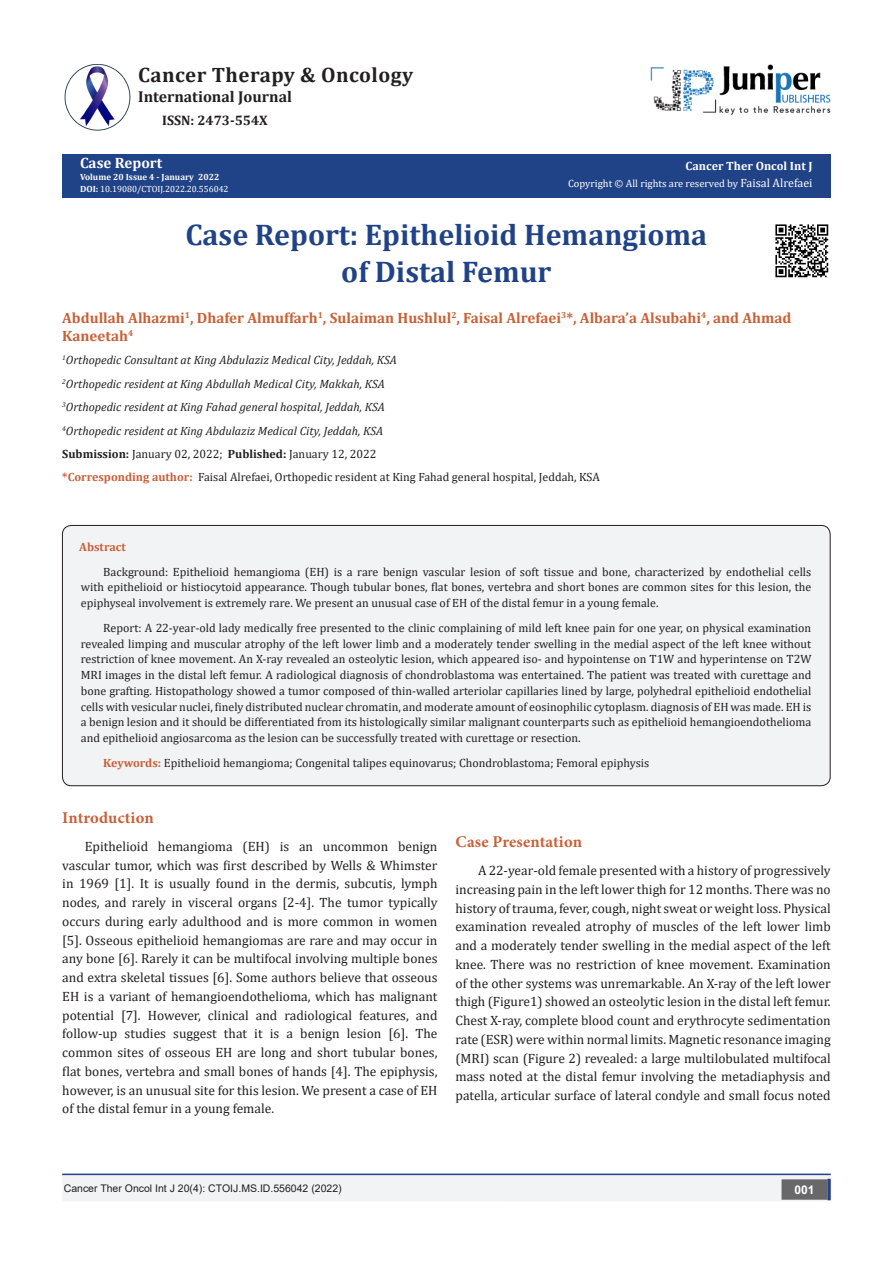
<style>
.page{position:relative;width:893px;height:1263px;background:#fff}
.page>*{position:absolute;margin:0;border:0;box-sizing:border-box;transform-origin:0 0}
.t1{font:700 30px/37.5px "Cambria";color:#204287;text-align:center}
.t2{font:700 20.85px "Cambria";letter-spacing:.02em;color:#231f20}
.t3{font:700 16.5px "Minion Pro";letter-spacing:.005em;color:#ca5f37}
.t4{font:700 15.75px "Cambria";color:#231f20}
.t5{font:700 15px/18px "Cambria";color:#ca6035}
.t6{font:700 15px "Cambria";color:#fff}
.t7{font:700 13.8px "Cambria";color:#231f20}
.t8{font:13.5px/18.8px "Cambria";color:#231f20;text-align:justify}
.t9{font:12px/15.8px "Cambria";color:#231f20;text-align:justify}
.t10{font:italic 12px "Cambria";color:#231f20}
.t11{font:700 12px "Cambria";color:#fffefc}
.t12{font:700 12px "Cambria";color:#ca5f37}
.t13{font:700 12px "Arial";color:#fff}
.t14{font:10.5px "Arial";color:#231f20}
.t15{font:10.5px "Cambria";color:#fffefc}
.t16{font:9px "Cambria";color:#fff}
.t17{font:700 9px "Cambria";color:#fcfcfc}
.s1{font-weight:700;color:#fcfcfc}
.s2{font-weight:700}
.s3{font-size:12px}
.s4{font-weight:700;color:#ca5f37}
</style>
<div class="page">
<div style="left:62px;top:154px;width:768px;height:44px;background:#204287"></div>
<div style="left:63px;top:1175px;width:493px;height:26px;background:#f2f3f4"></div>
<div style="left:62px;top:1174px;width:495px;height:27px;border:2px solid #f2f3f4"></div>
<div style="left:502px;top:1174px;width:329px;height:27px;background:#f2f3f4;border:2px solid #f2f3f4"></div>
<div style="left:782px;top:1180px;width:45px;height:19px;background:#68676a"></div>
<div style="left:781px;top:1179px;width:46px;height:21px;border:2px solid #68676a"></div>
<svg style="left:827px;top:1179px;width:4px;height:21px"></svg>
<img style="left:651px;top:64px;width:180px;height:51px">
<img style="left:64px;top:64px;width:66px;height:66px">
<hr style="left:62px;top:1173px;width:769px;height:2px;background:#253f8e">
<img style="left:775px;top:224px;width:54px;height:54px">
<div style="left:62px;top:525px;width:768px;height:261px;background:#f2f3f4;border-radius:9px"></div>
<div style="left:62px;top:525px;width:768px;height:261px;border:1px solid #231f20;border-radius:9px"></div>
<p class="t2" style="left:138px;top:60px;width:276px">Cancer Therapy &amp; Oncology</p>
<p class="t4" style="left:138px;top:86px;width:155px">International Journal</p>
<p class="t7" style="left:162px;top:110px;width:107px">ISSN: 2473-554X</p>
<p class="t6" style="left:80px;top:152px;width:84px">Case Report</p>
<p class="t17" style="left:80px;top:171px;width:141px">Volume 20 Issue 4 - January 2022</p>
<p class="t16" style="left:80px;top:184px;width:150px"><span class="s1">DOI</span><span class="s2">:</span> 10.19080/CTOIJ.2022.20.556042</p>
<p class="t11" style="left:686px;top:157px;width:128px">Cancer Ther Oncol Int J</p>
<p class="t15" style="left:568px;top:178px;width:246px">Copyright © All rights are reserved by <span class="s3">Faisal Alrefaei</span></p>
<p class="t1" style="left:185px;top:215px;width:523px">Case Report: Epithelioid Hemangioma of Distal Femur</p>
<p class="t5" style="left:62px;top:308px;width:731px">Abdullah Alhazmi<sup>1</sup>, Dhafer Almuffarh<sup>1</sup>, Sulaiman Hushlul<sup>2</sup>, Faisal Alrefaei<sup>3</sup>*, Albara’a Alsubahi<sup>4</sup>, and Ahmad<br>Kaneetah<sup>4</sup></p>
<p class="t10" style="left:62px;top:352px;width:336px"><sup>1</sup>Orthopedic Consultant at King Abdulaziz Medical City, Jeddah, KSA</p>
<p class="t10" style="left:62px;top:375px;width:324px"><sup>2</sup>Orthopedic resident at King Abdullah Medical City, Makkah, KSA</p>
<p class="t10" style="left:62px;top:399px;width:324px"><sup>3</sup>Orthopedic resident at King Fahad general hospital, Jeddah, KSA</p>
<p class="t10" style="left:62px;top:422px;width:322px"><sup>4</sup>Orthopedic resident at King Abdulaziz Medical City, Jeddah, KSA</p>
<p class="t9" style="left:62px;top:446px;width:316px"><span class="s2">Submission:</span> January 02, 2022; <span class="s2">Published:</span> January 12, 2022</p>
<p class="t9" style="left:62px;top:469px;width:539px"><span class="s4">*Corresponding author:</span> Faisal Alrefaei, Orthopedic resident at King Fahad general hospital, Jeddah, KSA</p>
<p class="t12" style="left:79px;top:538px;width:48px">Abstract</p>
<p class="t9" style="left:81px;top:564px;width:732px;text-indent:22px">Background: Epithelioid hemangioma (EH) is a rare benign vascular lesion of soft tissue and bone, characterized by endothelial cells with epithelioid or histiocytoid appearance. Though tubular bones, flat bones, vertebra and short bones are common sites for this lesion, the epiphyseal involvement is extremely rare. We present an unusual case of EH of the distal femur in a young female.</p>
<p class="t9" style="left:81px;top:620px;width:732px;text-indent:22px">Report: A 22-year-old lady medically free presented to the clinic complaining of mild left knee pain for one year, on physical examination revealed limping and muscular atrophy of the left lower limb and a moderately tender swelling in the medial aspect of the left knee without restriction of knee movement. An X-ray revealed an osteolytic lesion, which appeared iso- and hypointense on T1W and hyperintense on T2W MRI images in the distal left femur. A radiological diagnosis of chondroblastoma was entertained. The patient was treated with curettage and bone grafting. Histopathology showed a tumor composed of thin-walled arteriolar capillaries lined by large, polyhedral epithelioid endothelial cells with vesicular nuclei, finely distributed nuclear chromatin, and moderate amount of eosinophilic cytoplasm. diagnosis of EH was made. EH is a benign lesion and it should be differentiated from its histologically similar malignant counterparts such as epithelioid hemangioendothelioma and epithelioid angiosarcoma as the lesion can be successfully treated with curettage or resection.</p>
<p class="t9" style="left:103px;top:755px;width:548px"><span class="s4">Keywords:</span> Epithelioid hemangioma; Congenital talipes equinovarus; Chondroblastoma; Femoral epiphysis</p>
<p class="t3" style="left:62px;top:806px;width:93px">Introduction</p>
<p class="t8" style="left:62px;top:837px;width:377px;text-indent:22px">Epithelioid hemangioma (EH) is an uncommon benign vascular tumor, which was first described by Wells &amp; Whimster in 1969 [1]. It is usually found in the dermis, subcutis, lymph nodes, and rarely in visceral organs [2-4]. The tumor typically occurs during early adulthood and is more common in women [5]. Osseous epithelioid hemangiomas are rare and may occur in any bone [6]. Rarely it can be multifocal involving multiple bones and extra skeletal tissues [6]. Some authors believe that osseous EH is a variant of hemangioendothelioma, which has malignant potential [7]. However, clinical and radiological features, and follow-up studies suggest that it is a benign lesion [6]. The common sites of osseous EH are long and short tubular bones, flat bones, vertebra and small bones of hands [4]. The epiphysis, however, is an unusual site for this lesion. We present a case of EH of the distal femur in a young female.</p>
<p class="t3" style="left:455px;top:830px;width:128px">Case Presentation</p>
<p class="t8" style="left:455px;top:861px;width:377px;text-indent:22px">A 22-year-old female presented with a history of progressively increasing pain in the left lower thigh for 12 months. There was no history of trauma, fever, cough, night sweat or weight loss. Physical examination revealed atrophy of muscles of the left lower limb and a moderately tender swelling in the medial aspect of the left knee. There was no restriction of knee movement. Examination of the other systems was unremarkable. An X-ray of the left lower thigh (Figure1) showed an osteolytic lesion in the distal left femur.<br>Chest X-ray, complete blood count and erythrocyte sedimentation rate (ESR) were within normal limits. Magnetic resonance imaging (MRI) scan (Figure 2) revealed: a large multilobulated multifocal mass noted at the distal femur involving the metadiaphysis and patella, articular surface of lateral condyle and small focus noted</p>
<p class="t14" style="left:64px;top:1181px;width:279px">Cancer Ther Oncol Int J 20(4): CTOIJ.MS.ID.556042 (2022)</p>
<p class="t13" style="left:794px;top:1181px;width:22px">001</p>
</div>
